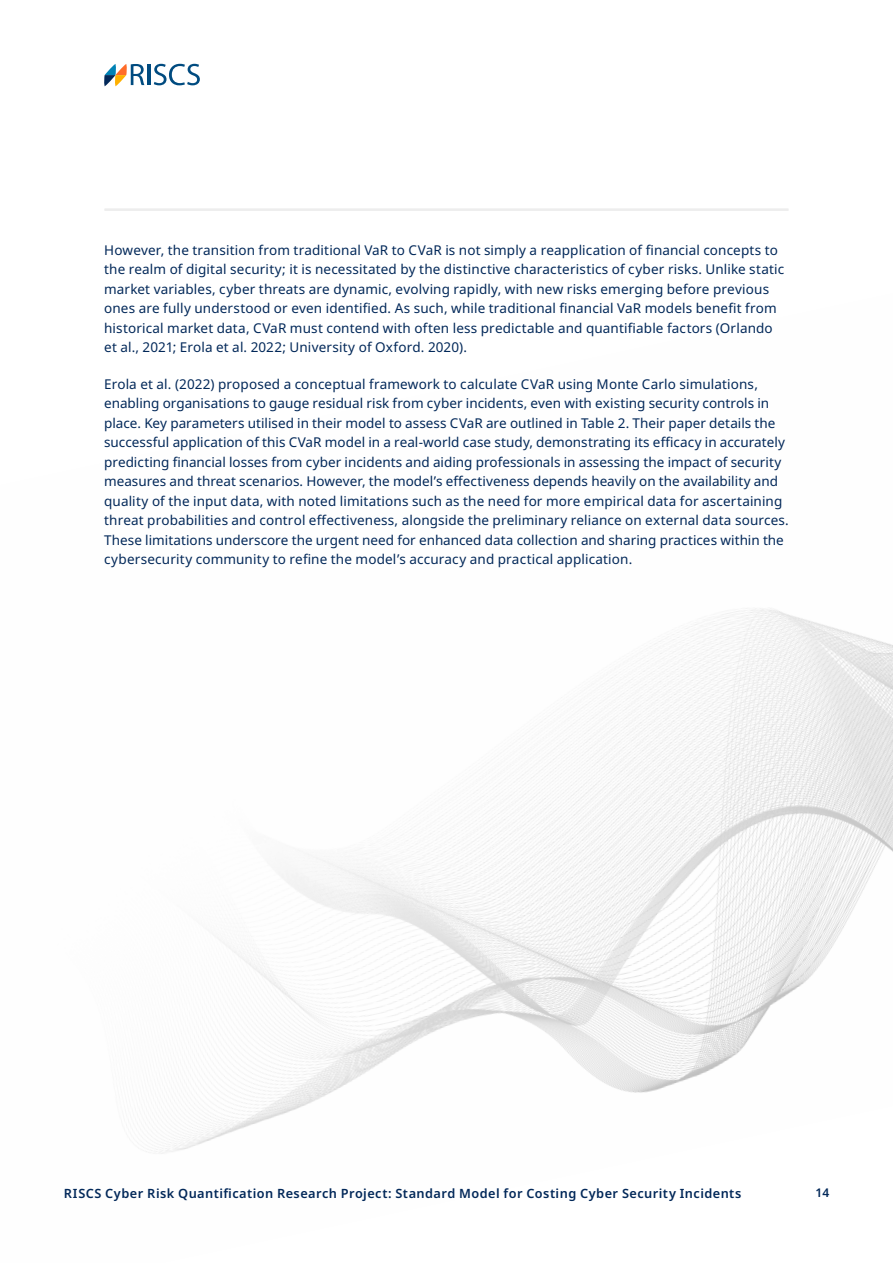
<style>
.page{position:relative;width:893px;height:1263px;background:#fff}
.page>*{position:absolute;margin:0;border:0;box-sizing:border-box;transform-origin:0 0}
.t1{font:13.5px/19.5px "Noto Sans";letter-spacing:.01em;color:#022859}
.t2{font:600 12.75px "Noto Sans";letter-spacing:.035em;color:#022859}
.t3{font:600 12px "Noto Sans";color:#022859}
</style>
<div class="page">
<img style="left:137px;top:608px;width:756px;height:546px">
<svg style="left:104px;top:64px;width:40px;height:22px"></svg>
<hr style="left:147px;top:64px;width:3px;height:21px;background:#004b80">
<svg style="left:154px;top:64px;width:46px;height:21px"></svg>
<hr style="left:105px;top:208px;width:683px;height:2px;background:#ededed">
<hr style="left:105px;top:209px;width:683px;height:2px;background:#ededed">
<p class="t1" style="left:104px;top:240px;width:682px">However, the transition from traditional VaR to CVaR is not simply a reapplication of financial concepts to the realm of digital security; it is necessitated by the distinctive characteristics of cyber risks. Unlike static market variables, cyber threats are dynamic, evolving rapidly, with new risks emerging before previous ones are fully understood or even identified. As such, while traditional financial VaR models benefit from historical market data, CVaR must contend with often less predictable and quantifiable factors (Orlando et al., 2021; Erola et al. 2022; University of Oxford. 2020).</p>
<p class="t1" style="left:104px;top:374px;width:686px">Erola et al. (2022) proposed a conceptual framework to calculate CVaR using Monte Carlo simulations, enabling organisations to gauge residual risk from cyber incidents, even with existing security controls in place. Key parameters utilised in their model to assess CVaR are outlined in Table 2. Their paper details the successful application of this CVaR model in a real-world case study, demonstrating its efficacy in accurately predicting financial losses from cyber incidents and aiding professionals in assessing the impact of security measures and threat scenarios. However, the model’s effectiveness depends heavily on the availability and quality of the input data, with noted limitations such as the need for more empirical data for ascertaining threat probabilities and control effectiveness, alongside the preliminary reliance on external data sources.<br>These limitations underscore the urgent need for enhanced data collection and sharing practices within the cybersecurity community to refine the model’s accuracy and practical application.</p>
<p class="t2" style="left:64px;top:1184px;width:679px">RISCS Cyber Risk Quantification Research Project: Standard Model for Costing Cyber Security Incidents</p>
<p class="t3" style="left:815px;top:1184px;width:15px">14</p>
</div>
